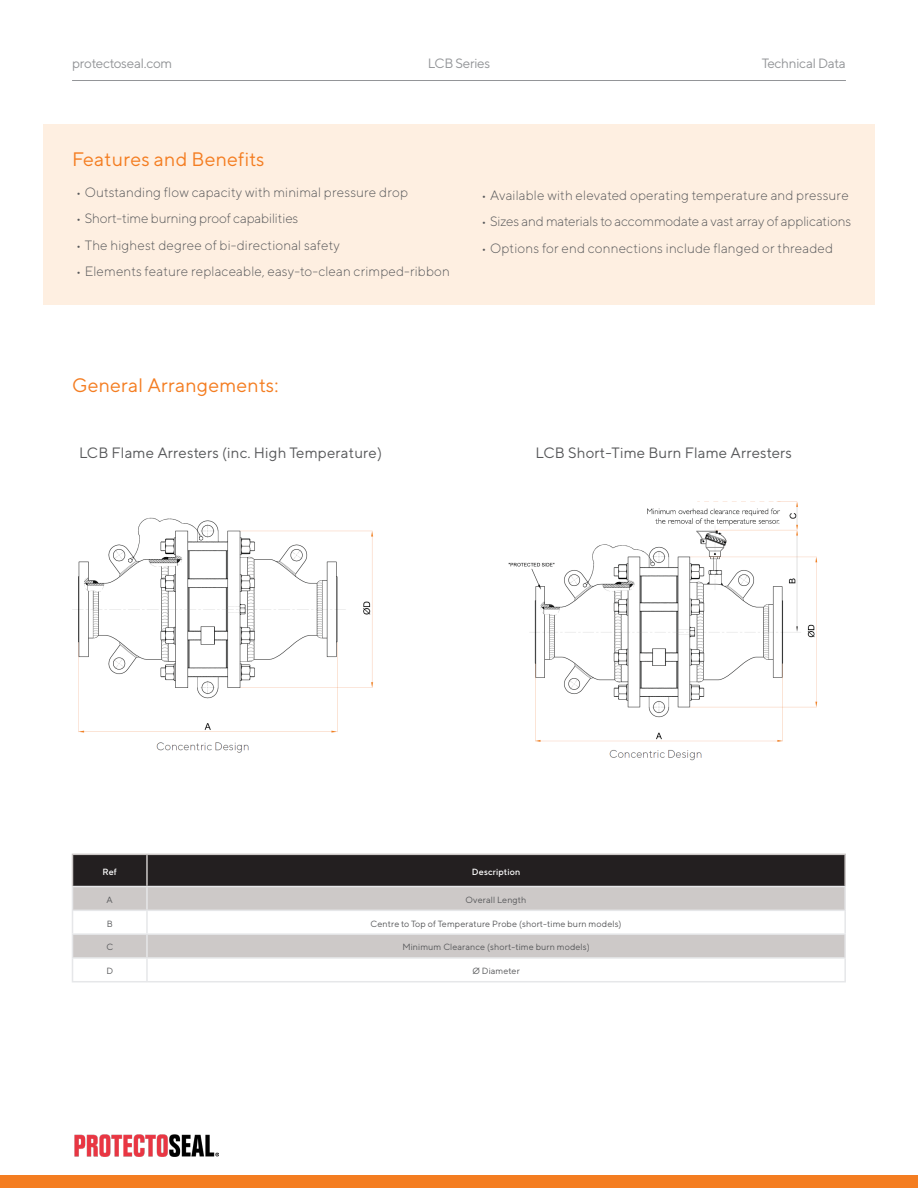
<style>
.page{position:relative;width:918px;height:1188px;background:#fff}
.page>*{position:absolute;margin:0;border:0;box-sizing:border-box;transform-origin:0 0}
.Sub_Header{font:19.5px "TT Norms";letter-spacing:.01em;color:#f47d21}
.Intro_Body{font:15px "TT Norms";letter-spacing:.01em;color:#57585a}
.t1{font:300 13.5px "TT Norms";letter-spacing:.01em;color:#57585a}
.t2{font:300 13.5px "TT Norms";letter-spacing:-.01em;color:#57585a}
.t3{font:13.5px "TT Norms";letter-spacing:-.02em;color:#939598}
.Intro_Body-2{font:9px "TT Norms";letter-spacing:.01em;color:#57585a}
.Intro_Body-3{font:500 9px "TT Norms";letter-spacing:.01em;color:#fff}
</style>
<div class="page">
<div style="left:43px;top:124px;width:832px;height:181px;background:#feefe1"></div>
<hr style="left:72px;top:80px;width:774px;height:1px;background:#939598">
<div style="left:0;top:1175px;width:918px;height:13px;background:#f47d21"></div>
<img style="left:74px;top:1134px;width:144px;height:23px">
<hr style="left:147px;top:854px;width:699px;height:1px;background:#cdc9c8">
<hr style="left:844px;top:855px;width:2px;height:31px;background:#cdc9c8">
<hr style="left:147px;top:886px;width:699px;height:1px;background:#e6e7e9">
<hr style="left:844px;top:887px;width:2px;height:23px;background:#e6e7e9">
<hr style="left:147px;top:910px;width:699px;height:1px;background:#e6e7e9">
<hr style="left:844px;top:911px;width:2px;height:22px;background:#e6e7e9">
<hr style="left:147px;top:933px;width:699px;height:2px;background:#e6e7e9">
<hr style="left:844px;top:935px;width:2px;height:22px;background:#e6e7e9">
<svg style="left:72px;top:854px;width:773px;height:127px"></svg>
<hr style="left:147px;top:957px;width:699px;height:2px;background:#e6e7e9">
<hr style="left:146px;top:959px;width:2px;height:22px;background:#e6e7e9">
<hr style="left:844px;top:959px;width:2px;height:22px;background:#e6e7e9">
<hr style="left:72px;top:981px;width:75px;height:1px;background:#e6e7e9">
<hr style="left:147px;top:981px;width:699px;height:1px;background:#e6e7e9">
<img style="left:72px;top:517px;width:302px;height:236px">
<img style="left:508px;top:501px;width:310px;height:260px">
<p class="t3" style="left:72px;top:55px;width:102px">protectoseal.com</p>
<p class="t3" style="left:428px;top:55px;width:64px">LCB Series</p>
<p class="t3" style="left:762px;top:55px;width:86px">Technical Data</p>
<p class="Sub_Header" style="left:72px;top:147px;width:194px">Features and Benefits</p>
<p class="t1" style="left:76px;top:184px;width:333px">• Outstanding flow capacity with minimal pressure drop</p>
<p class="t2" style="left:76px;top:210px;width:224px">• Short-time burning proof capabilities</p>
<p class="t1" style="left:76px;top:237px;width:265px">• The highest degree of bi-directional safety</p>
<p class="t1" style="left:76px;top:263px;width:375px">• Elements feature replaceable, easy-to-clean crimped-ribbon</p>
<p class="t1" style="left:482px;top:187px;width:369px">• Available with elevated operating temperature and pressure</p>
<p class="t2" style="left:482px;top:213px;width:371px">• Sizes and materials to accommodate a vast array of applications</p>
<p class="t1" style="left:482px;top:240px;width:353px">• Options for end connections include flanged or threaded</p>
<p class="Sub_Header" style="left:72px;top:373px;width:208px">General Arrangements:</p>
<p class="Intro_Body" style="left:79px;top:444px;width:305px">LCB Flame Arresters (inc. High Temperature)</p>
<p class="Intro_Body" style="left:536px;top:444px;width:258px">LCB Short-Time Burn Flame Arresters</p>
<p class="Intro_Body-3" style="left:102px;top:866px;width:16px">Ref</p>
<p class="Intro_Body-3" style="left:472px;top:866px;width:50px">Description</p>
<p class="Intro_Body-2" style="left:107px;top:894px;width:8px">A</p>
<p class="Intro_Body-2" style="left:466px;top:894px;width:62px">Overall Length</p>
<p class="Intro_Body-2" style="left:107px;top:918px;width:8px">B</p>
<p class="Intro_Body-2" style="left:371px;top:918px;width:253px">Centre to Top of Temperature Probe (short-time burn models)</p>
<p class="Intro_Body-2" style="left:106px;top:942px;width:8px">C</p>
<p class="Intro_Body-2" style="left:402px;top:942px;width:189px">Minimum Clearance (short-time burn models)</p>
<p class="Intro_Body-2" style="left:106px;top:965px;width:8px">D</p>
<p class="Intro_Body-2" style="left:472px;top:965px;width:49px">Ø Diameter</p>
</div>
